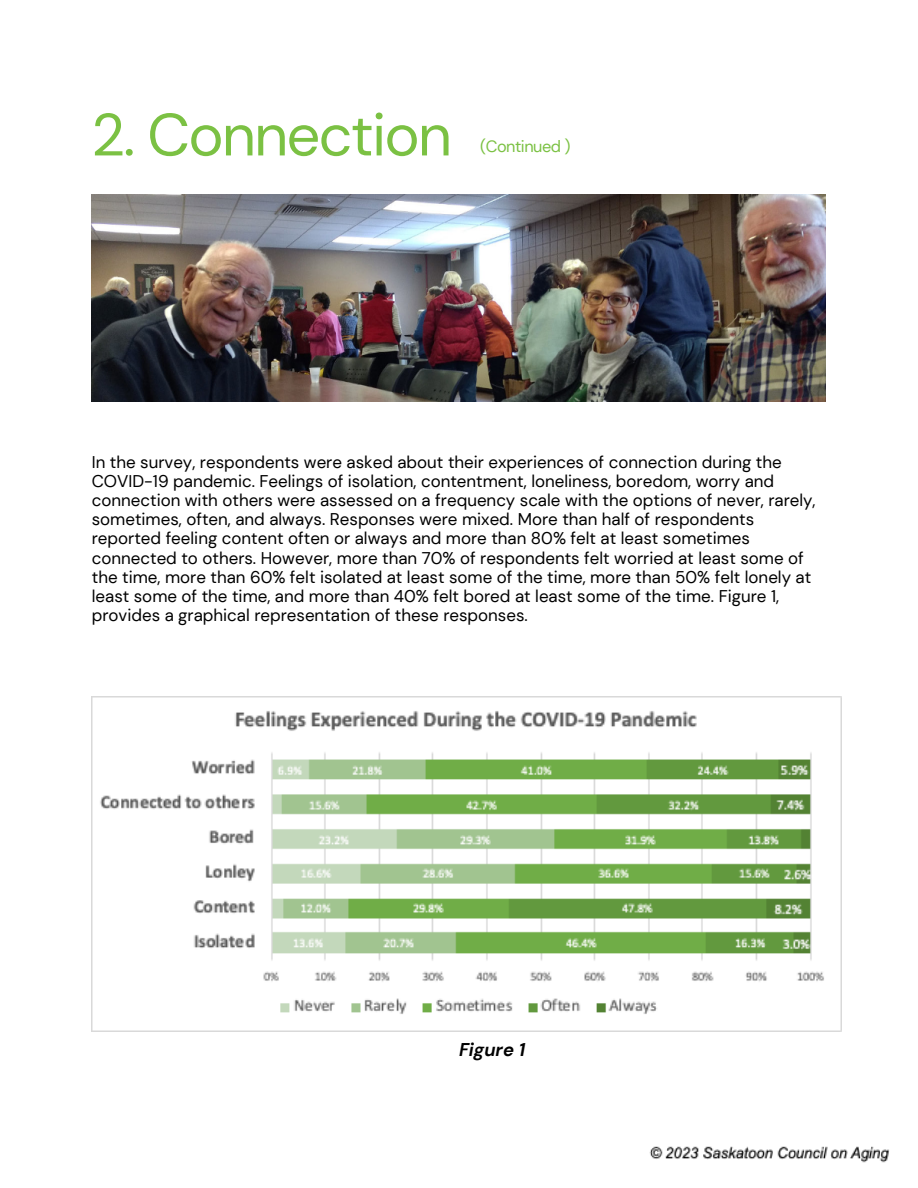
<style>
.page{position:relative;width:918px;height:1188px;background:#fff}
.page>*{position:absolute;margin:0;border:0;box-sizing:border-box;transform-origin:0 0}
.t1{font:59.55px "DM Sans";letter-spacing:-.03em;color:#7bc143}
.t2{font:italic 700 18.45px "DM Sans";color:#000}
.t3{font:16.95px/19.2px "DM Sans";color:#000}
.t4{font:16.35px "DM Sans";letter-spacing:-.03em;color:#7bc143}
</style>
<div class="page">
<img style="left:91px;top:195px;width:735px;height:207px">
<img style="left:92px;top:696px;width:749px;height:336px">
<img style="left:649px;top:1146px;width:240px;height:17px">
<h1 class="t1" style="left:91px;top:96px;width:362px">2. Connection</h1>
<p class="t4" style="left:480px;top:136px;width:92px">(Continued )</p>
<p class="t3" style="left:92px;top:452px;width:725px">In the survey, respondents were asked about their experiences of connection during the COVID-19 pandemic. Feelings of isolation, contentment, loneliness, boredom, worry and connection with others were assessed on a frequency scale with the options of never, rarely, sometimes, often, and always. Responses were mixed. More than half of respondents reported feeling content often or always and more than 80% felt at least sometimes connected to others. However, more than 70% of respondents felt worried at least some of the time, more than 60% felt isolated at least some of the time, more than 50% felt lonely at least some of the time, and more than 40% felt bored at least some of the time. Figure 1, provides a graphical representation of these responses.</p>
<p class="t2" style="left:459px;top:1038px;width:68px">Figure 1</p>
</div>
